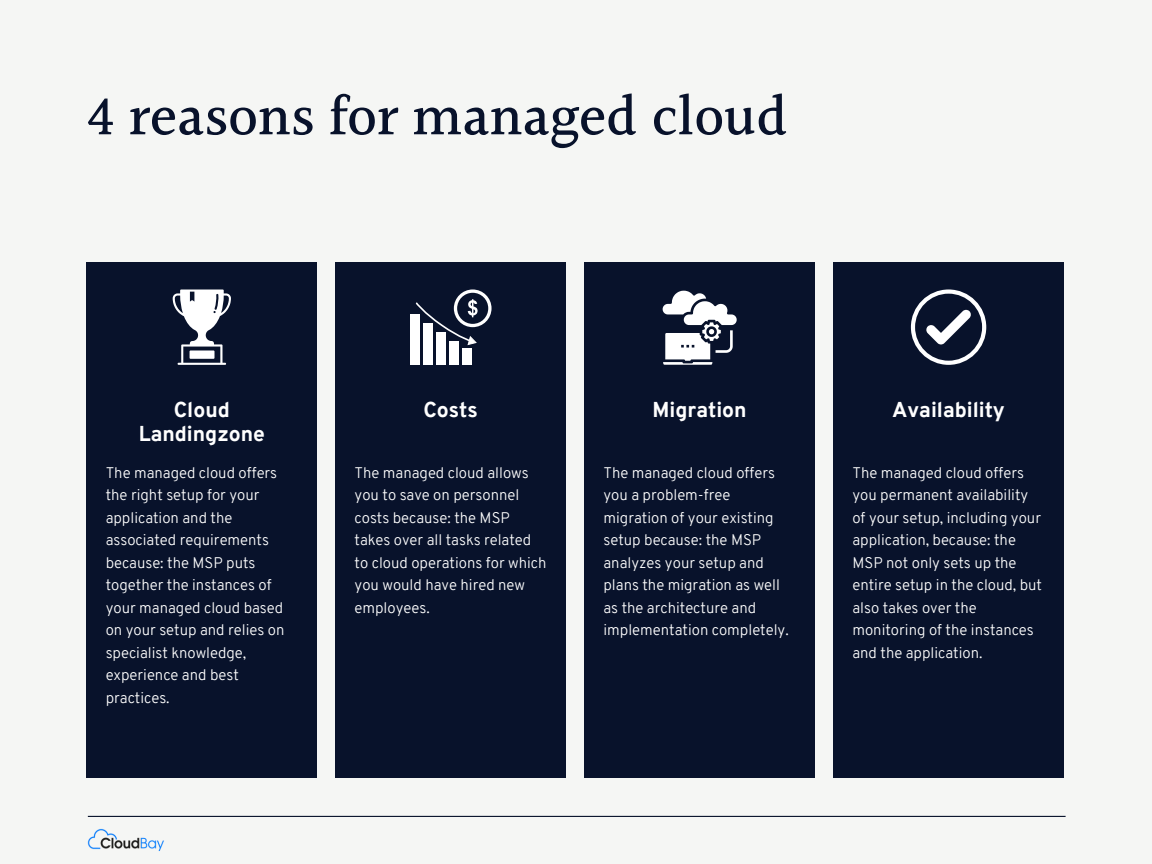
<style>
.page{position:relative;width:1152px;height:864px;background:#f5f6f4}
.page>*{position:absolute;margin:0;border:0;box-sizing:border-box;transform-origin:0 0}
.t1{font:500 57px "Halant";color:#08122b}
.t2{font:800 21px/24.8px "Overpass";color:#fff;text-align:center}
.t3{font:300 15px/22.5px "Overpass";color:#fff}
</style>
<div class="page">
<div style="left:86px;top:262px;width:231px;height:515px;background:#08122b"></div>
<div style="left:335px;top:262px;width:231px;height:515px;background:#08122b"></div>
<div style="left:584px;top:262px;width:231px;height:515px;background:#08122b"></div>
<div style="left:833px;top:262px;width:231px;height:515px;background:#08122b"></div>
<svg style="left:663px;top:291px;width:74px;height:74px"></svg>
<svg style="left:173px;top:290px;width:58px;height:75px"></svg>
<div style="left:462px;top:349px;width:10px;height:16px;background:#fff"></div>
<div style="left:449px;top:342px;width:10px;height:23px;background:#fff"></div>
<div style="left:436px;top:332px;width:10px;height:33px;background:#fff"></div>
<div style="left:423px;top:323px;width:10px;height:42px;background:#fff"></div>
<div style="left:410px;top:314px;width:10px;height:51px;background:#fff"></div>
<svg style="left:416px;top:289px;width:76px;height:60px"></svg>
<svg style="left:911px;top:289px;width:75px;height:76px"></svg>
<img style="left:87px;top:828px;width:77px;height:23px">
<hr style="left:88px;top:816px;width:978px;height:1px;background:#08122b">
<p class="t1" style="left:86px;top:75px;width:703px">4 reasons for managed cloud</p>
<p class="t2" style="left:139px;top:399px;width:128px">Cloud<br>Landingzone</p>
<p class="t2" style="left:424px;top:399px;width:56px">Costs</p>
<p class="t2" style="left:653px;top:399px;width:96px">Migration</p>
<p class="t2" style="left:892px;top:399px;width:114px">Availability</p>
<p class="t3" style="left:106px;top:463px;width:180px">The managed cloud offers the right setup for your application and the associated requirements because: the MSP puts together the instances of your managed cloud based on your setup and relies on specialist knowledge, experience and best practices.</p>
<p class="t3" style="left:852px;top:463px;width:191px">The managed cloud offers you permanent availability of your setup, including your application, because: the<br>MSP not only sets up the entire setup in the cloud, but also takes over the monitoring of the instances and the application.</p>
<p class="t3" style="left:355px;top:463px;width:193px">The managed cloud allows you to save on personnel costs because: the MSP takes over all tasks related to cloud operations for which you would have hired new employees.</p>
<p class="t3" style="left:604px;top:463px;width:187px">The managed cloud offers you a problem-free migration of your existing setup because: the MSP analyzes your setup and plans the migration as well as the architecture and implementation completely.</p>
</div>
